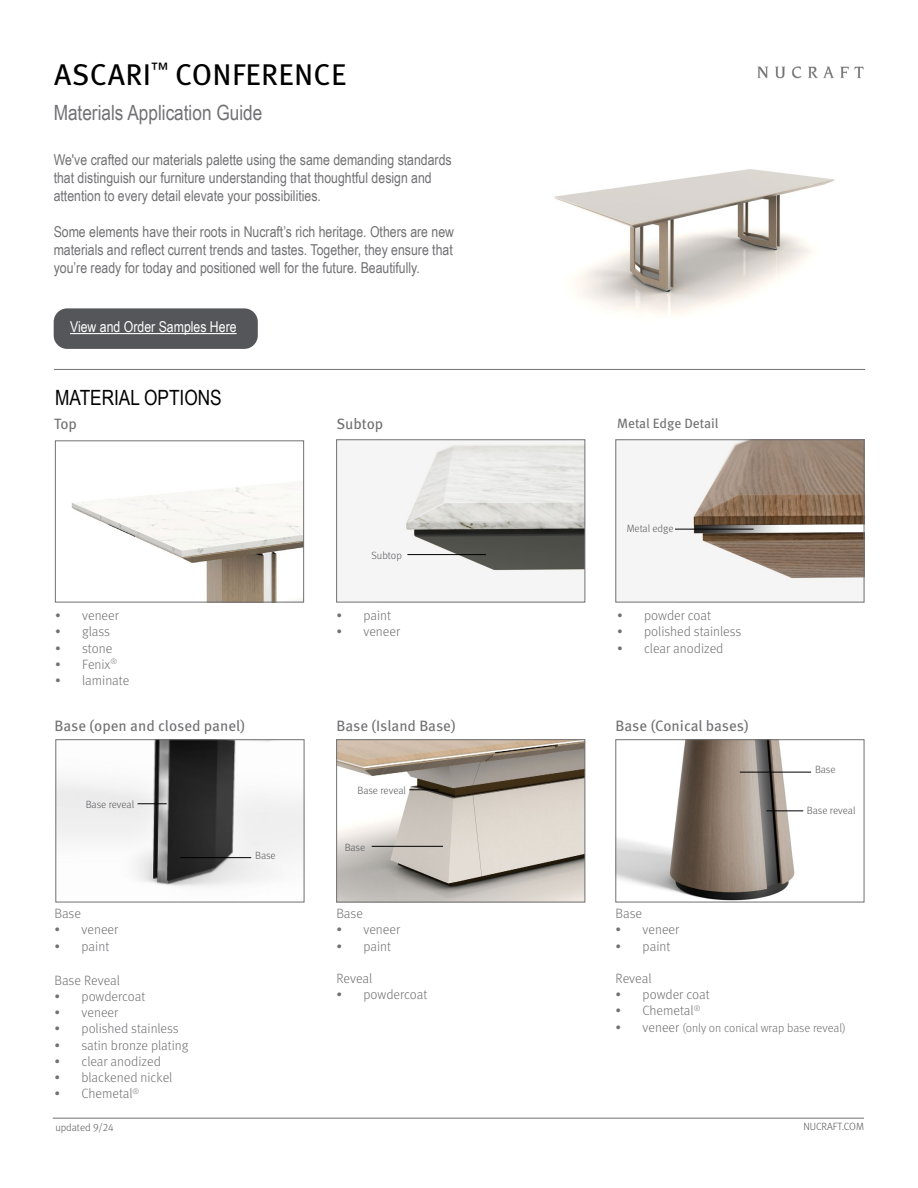
<style>
.page{position:relative;width:918px;height:1188px;background:#fff}
.page>*{position:absolute;margin:0;border:0;box-sizing:border-box;transform-origin:0 0}
.t1{font:30px "Meta OT";letter-spacing:.01em;color:#000}
.t2{font:21px "Arial Narrow";color:#717073}
.t3{font:21px "Arial Narrow";color:#000}
.t4{font:15px/18px "Arial Narrow";color:#717073}
.t5{font:15px "Meta OT";color:#717073}
.t6{font:15px "Arial Narrow";color:#fff}
.t7{font:300 13.5px "Meta OT";color:#717073}
.t8{font:13.5px "Meta OT";letter-spacing:-.005em;color:#717073}
.t9{font:300 12px "Meta OT";color:#717073}
.t10{font:300 10.5px "Meta OT";color:#55565a}
.s1{font-size:13.5px}
</style>
<div class="page">
<hr style="left:54px;top:369px;width:811px;height:1px;background:#717073">
<img style="left:757px;top:66px;width:107px;height:13px">
<div style="left:54px;top:308px;width:204px;height:41px;background:#55565a;border-radius:14px"></div>
<hr style="left:70px;top:333px;width:167px;height:1px;background:#fff">
<hr style="left:53px;top:1118px;width:811px;height:1px;background:#717073">
<img style="left:554px;top:169px;width:281px;height:146px">
<img style="left:71px;top:481px;width:231px;height:119px">
<div style="left:55px;top:441px;width:249px;height:161px;border:1px solid #717073"></div>
<div style="left:337px;top:440px;width:248px;height:162px;background:#f5f5f5"></div>
<img style="left:406px;top:445px;width:177px;height:126px">
<div style="left:336px;top:440px;width:249px;height:162px;border:1px solid #717073"></div>
<img style="left:58px;top:742px;width:244px;height:145px">
<div style="left:616px;top:440px;width:248px;height:162px;background:#f5f5f5"></div>
<img style="left:677px;top:442px;width:185px;height:137px">
<div style="left:616px;top:440px;width:248px;height:162px;border:1px solid #717073"></div>
<img style="left:338px;top:742px;width:245px;height:158px">
<div style="left:336px;top:740px;width:249px;height:162px;border:1px solid #717073"></div>
<img style="left:618px;top:742px;width:194px;height:158px">
<hr style="left:180px;top:857px;width:71px;height:1px;background:#000">
<svg style="left:138px;top:804px;width:29px;height:1px"></svg>
<hr style="left:767px;top:811px;width:36px;height:1px;background:#000">
<hr style="left:407px;top:554px;width:79px;height:1px;background:#000">
<hr style="left:675px;top:529px;width:79px;height:1px;background:#000">
<hr style="left:740px;top:772px;width:71px;height:1px;background:#000">
<svg style="left:409px;top:790px;width:29px;height:1px"></svg>
<hr style="left:372px;top:846px;width:71px;height:1px;background:#000">
<h1 class="t1" style="left:54px;top:56px;width:294px">ASCARI<sup>™</sup> CONFERENCE</h1>
<h2 class="t2" style="left:54px;top:97px;width:210px">Materials Application Guide</h2>
<p class="t4" style="left:54px;top:150px;width:400px">We've crafted our materials palette using the same demanding standards that distinguish our furniture understanding that thoughtful design and attention to every detail elevate your possibilities.</p>
<p class="t4" style="left:54px;top:222px;width:402px;text-align:justify">Some elements have their roots in Nucraft’s rich heritage. Others are new materials and reflect current trends and tastes. Together, they ensure that you’re ready for today and positioned well for the future. Beautifully.</p>
<p class="t6" style="left:70px;top:316px;width:168px">View and Order Samples Here</p>
<h2 class="t3" style="left:55px;top:382px;width:168px">MATERIAL OPTIONS</h2>
<p class="t5" style="left:54px;top:414px;width:25px">Top</p>
<p class="t7" style="left:55px;top:608px;width:65px">• veneer</p>
<p class="t7" style="left:55px;top:624px;width:56px">• glass</p>
<p class="t7" style="left:55px;top:640px;width:59px">• stone</p>
<p class="t7" style="left:55px;top:656px;width:63px">• Fenix<sup>®</sup></p>
<p class="t7" style="left:55px;top:672px;width:76px">• laminate</p>
<p class="t5" style="left:55px;top:716px;width:192px">Base (open and closed panel)</p>
<p class="t10" style="left:86px;top:798px;width:50px">Base reveal</p>
<p class="t7" style="left:55px;top:906px;width:28px">Base</p>
<p class="t7" style="left:55px;top:922px;width:65px">• veneer</p>
<p class="t7" style="left:55px;top:938px;width:56px">• paint</p>
<p class="t7" style="left:55px;top:972px;width:67px">Base Reveal</p>
<p class="t7" style="left:55px;top:988px;width:92px">• powdercoat</p>
<p class="t7" style="left:55px;top:1005px;width:65px">• veneer</p>
<p class="t7" style="left:55px;top:1021px;width:126px">• polished stainless</p>
<p class="t7" style="left:55px;top:1037px;width:136px">• satin bronze plating</p>
<p class="t7" style="left:55px;top:1053px;width:108px">• clear anodized</p>
<p class="t7" style="left:55px;top:1069px;width:119px">• blackened nickel</p>
<p class="t7" style="left:55px;top:1086px;width:86px">• Chemetal<sup>®</sup></p>
<p class="t10" style="left:255px;top:849px;width:22px">Base</p>
<p class="t5" style="left:336px;top:414px;width:48px">Subtop</p>
<p class="t10" style="left:372px;top:549px;width:32px">Subtop</p>
<p class="t7" style="left:336px;top:608px;width:56px">• paint</p>
<p class="t7" style="left:336px;top:624px;width:65px">• veneer</p>
<p class="t5" style="left:336px;top:716px;width:121px">Base (Island Base)</p>
<p class="t10" style="left:357px;top:784px;width:50px">Base reveal</p>
<p class="t10" style="left:345px;top:841px;width:22px">Base</p>
<p class="t7" style="left:336px;top:906px;width:28px">Base</p>
<p class="t7" style="left:336px;top:922px;width:65px">• veneer</p>
<p class="t7" style="left:336px;top:938px;width:56px">• paint</p>
<p class="t7" style="left:336px;top:970px;width:37px">Reveal</p>
<p class="t7" style="left:336px;top:987px;width:92px">• powdercoat</p>
<p class="t8" style="left:617px;top:415px;width:103px">Metal Edge Detail</p>
<p class="t10" style="left:627px;top:523px;width:48px">Metal edge</p>
<p class="t7" style="left:617px;top:608px;width:96px">• powder coat</p>
<p class="t7" style="left:617px;top:624px;width:126px">• polished stainless</p>
<p class="t7" style="left:617px;top:640px;width:108px">• clear anodized</p>
<p class="t5" style="left:616px;top:716px;width:135px">Base (Conical bases)</p>
<p class="t10" style="left:815px;top:764px;width:22px">Base</p>
<p class="t10" style="left:807px;top:804px;width:50px">Base reveal</p>
<p class="t7" style="left:616px;top:906px;width:28px">Base</p>
<p class="t7" style="left:616px;top:922px;width:65px">• veneer</p>
<p class="t7" style="left:616px;top:938px;width:56px">• paint</p>
<p class="t7" style="left:616px;top:970px;width:37px">Reveal</p>
<p class="t7" style="left:616px;top:987px;width:96px">• powder coat</p>
<p class="t7" style="left:616px;top:1003px;width:86px">• Chemetal<sup>®</sup></p>
<p class="t9" style="left:616px;top:1020px;width:232px"><span class="s1">• veneer</span> (only on conical wrap base reveal)</p>
<p class="t10" style="left:55px;top:1121px;width:60px">updated 9/24</p>
<p class="t10" style="left:803px;top:1120px;width:62px">NUCRAFT.COM</p>
</div>
